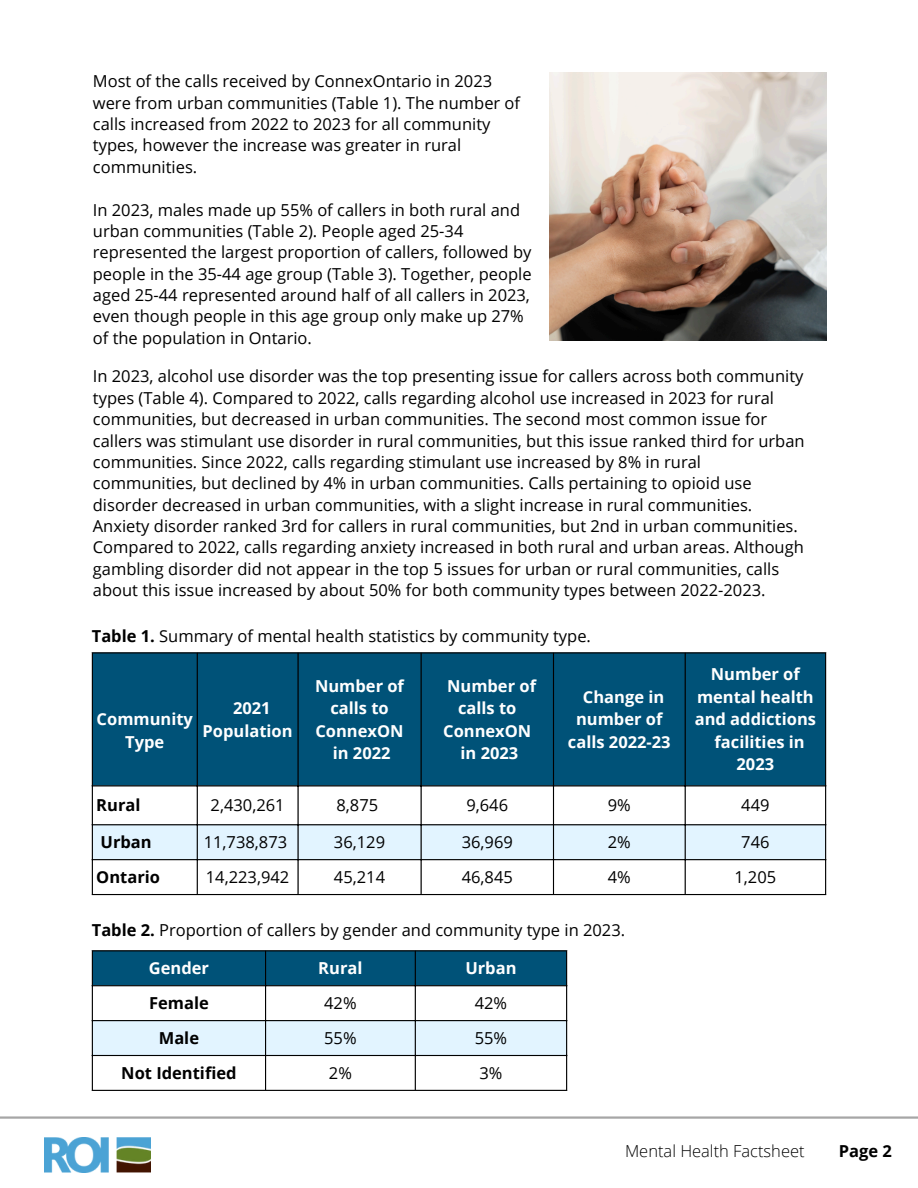
<style>
.page{position:relative;width:918px;height:1188px;background:#fff}
.page>*{position:absolute;margin:0;border:0;box-sizing:border-box;transform-origin:0 0}
.t1{font:16.5px/21.3px "Open Sans";color:#000}
.t2{font:700 16.5px/22.5px "Open Sans";color:#fff;text-align:center}
.t3{font:700 16.5px "Open Sans";color:#000}
.t4{font:300 16.5px "Open Sans";color:#000}
.s1{font-weight:700}
</style>
<div class="page">
<hr style="left:0;top:1116px;width:918px;height:3px;background:#a6a6a6">
<img style="left:44px;top:1137px;width:107px;height:35px">
<div style="left:93px;top:653px;width:732px;height:132px;background:#005278"></div>
<svg style="left:93px;top:786px;width:732px;height:108px"></svg>
<div style="left:93px;top:825px;width:732px;height:34px;background:#e2f4ff"></div>
<hr style="left:92px;top:653px;width:1px;height:241px;background:#000">
<hr style="left:197px;top:653px;width:1px;height:241px;background:#000">
<hr style="left:297px;top:653px;width:2px;height:241px;background:#000">
<hr style="left:421px;top:653px;width:1px;height:241px;background:#000">
<hr style="left:553px;top:653px;width:1px;height:241px;background:#000">
<hr style="left:685px;top:653px;width:1px;height:241px;background:#000">
<hr style="left:825px;top:653px;width:1px;height:241px;background:#000">
<hr style="left:92px;top:652px;width:734px;height:1px;background:#000">
<hr style="left:92px;top:785px;width:734px;height:1px;background:#000">
<hr style="left:92px;top:824px;width:734px;height:1px;background:#000">
<hr style="left:92px;top:859px;width:734px;height:1px;background:#000">
<hr style="left:92px;top:894px;width:734px;height:1px;background:#000">
<img style="left:549px;top:72px;width:277px;height:268px">
<div style="left:93px;top:951px;width:473px;height:34px;background:#005278"></div>
<svg style="left:93px;top:986px;width:473px;height:104px"></svg>
<div style="left:93px;top:1021px;width:473px;height:34px;background:#e2f4ff"></div>
<hr style="left:92px;top:951px;width:1px;height:139px;background:#000">
<hr style="left:265px;top:951px;width:1px;height:139px;background:#000">
<hr style="left:415px;top:951px;width:1px;height:139px;background:#000">
<hr style="left:566px;top:951px;width:1px;height:139px;background:#000">
<hr style="left:92px;top:950px;width:475px;height:1px;background:#000">
<hr style="left:92px;top:985px;width:475px;height:1px;background:#000">
<hr style="left:92px;top:1020px;width:475px;height:1px;background:#000">
<hr style="left:92px;top:1055px;width:475px;height:1px;background:#000">
<hr style="left:92px;top:1090px;width:475px;height:1px;background:#000">
<p class="t1" style="left:93px;top:70px;width:429px">Most of the calls received by ConnexOntario in 2023 were from urban communities (Table 1). The number of calls increased from 2022 to 2023 for all community types, however the increase was greater in rural communities.</p>
<p class="t1" style="left:93px;top:198px;width:440px">In 2023, males made up 55% of callers in both rural and urban communities (Table 2). People aged 25-34 represented the largest proportion of callers, followed by people in the 35-44 age group (Table 3). Together, people aged 25-44 represented around half of all callers in 2023, even though people in this age group only make up 27% of the population in Ontario.</p>
<h1 class="t1" style="left:93px;top:365px;width:713px">In 2023, alcohol use disorder was the top presenting issue for callers across both community types (Table 4). Compared to 2022, calls regarding alcohol use increased in 2023 for rural communities, but decreased in urban communities. The second most common issue for callers was stimulant use disorder in rural communities, but this issue ranked third for urban communities. Since 2022, calls regarding stimulant use increased by 8% in rural communities, but declined by 4% in urban communities. Calls pertaining to opioid use disorder decreased in urban communities, with a slight increase in rural communities.<br>Anxiety disorder ranked 3rd for callers in rural communities, but 2nd in urban communities.<br>Compared to 2022, calls regarding anxiety increased in both rural and urban areas. Although gambling disorder did not appear in the top 5 issues for urban or rural communities, calls about this issue increased by about 50% for both community types between 2022-2023.</h1>
<p class="t1" style="left:92px;top:625px;width:501px"><span class="s1">Table 1.</span> Summary of mental health statistics by community type.</p>
<p class="t2" style="left:97px;top:708px;width:98px">Community<br>Type</p>
<h1 class="t2" style="left:203px;top:697px;width:92px">2021<br>Population</h1>
<h1 class="t2" style="left:315px;top:674px;width:90px">Number of calls to<br>ConnexON</h1>
<p class="t2" style="left:333px;top:742px;width:59px">in 2022</p>
<p class="t2" style="left:443px;top:674px;width:94px">Number of calls to<br>ConnexON</p>
<p class="t2" style="left:461px;top:742px;width:59px">in 2023</p>
<p class="t2" style="left:568px;top:685px;width:104px">Change in number of calls 2022-23</p>
<p class="t2" style="left:695px;top:663px;width:123px">Number of mental health and addictions</p>
<p class="t2" style="left:715px;top:730px;width:92px">facilities in<br>2023</p>
<p class="t3" style="left:96px;top:794px;width:46px">Rural</p>
<p class="t1" style="left:211px;top:794px;width:76px">2,430,261</p>
<p class="t1" style="left:337px;top:794px;width:43px">8,875</p>
<p class="t1" style="left:466px;top:794px;width:43px">9,646</p>
<p class="t1" style="left:608px;top:794px;width:25px">9%</p>
<p class="t1" style="left:741px;top:794px;width:30px">449</p>
<p class="t3" style="left:101px;top:830px;width:53px">Urban</p>
<p class="t1" style="left:204px;top:831px;width:85px">11,738,873</p>
<p class="t1" style="left:334px;top:831px;width:53px">36,129</p>
<p class="t1" style="left:462px;top:831px;width:53px">36,969</p>
<p class="t1" style="left:608px;top:831px;width:25px">2%</p>
<p class="t1" style="left:741px;top:831px;width:30px">746</p>
<p class="t3" style="left:96px;top:865px;width:65px">Ontario</p>
<p class="t1" style="left:206px;top:866px;width:85px">14,223,942</p>
<p class="t1" style="left:334px;top:866px;width:53px">45,214</p>
<p class="t1" style="left:462px;top:866px;width:53px">46,845</p>
<p class="t1" style="left:608px;top:866px;width:25px">4%</p>
<p class="t1" style="left:735px;top:866px;width:43px">1,205</p>
<p class="t1" style="left:92px;top:919px;width:535px"><span class="s1">Table 2.</span> Proportion of callers by gender and community type in 2023.</p>
<p class="t2" style="left:149px;top:956px;width:62px">Gender</p>
<p class="t2" style="left:318px;top:956px;width:46px">Rural</p>
<p class="t2" style="left:465px;top:956px;width:53px">Urban</p>
<p class="t3" style="left:149px;top:991px;width:61px">Female</p>
<p class="t1" style="left:324px;top:992px;width:34px">42%</p>
<p class="t1" style="left:475px;top:992px;width:34px">42%</p>
<p class="t3" style="left:159px;top:1026px;width:42px">Male</p>
<p class="t1" style="left:324px;top:1027px;width:34px">55%</p>
<p class="t1" style="left:475px;top:1027px;width:34px">55%</p>
<p class="t3" style="left:121px;top:1061px;width:117px">Not Identified</p>
<p class="t1" style="left:329px;top:1062px;width:25px">2%</p>
<p class="t1" style="left:479px;top:1062px;width:25px">3%</p>
<h1 class="t4" style="left:625px;top:1140px;width:181px">Mental Health Factsheet</h1>
<h1 class="t3" style="left:839px;top:1140px;width:55px">Page 2</h1>
</div>
